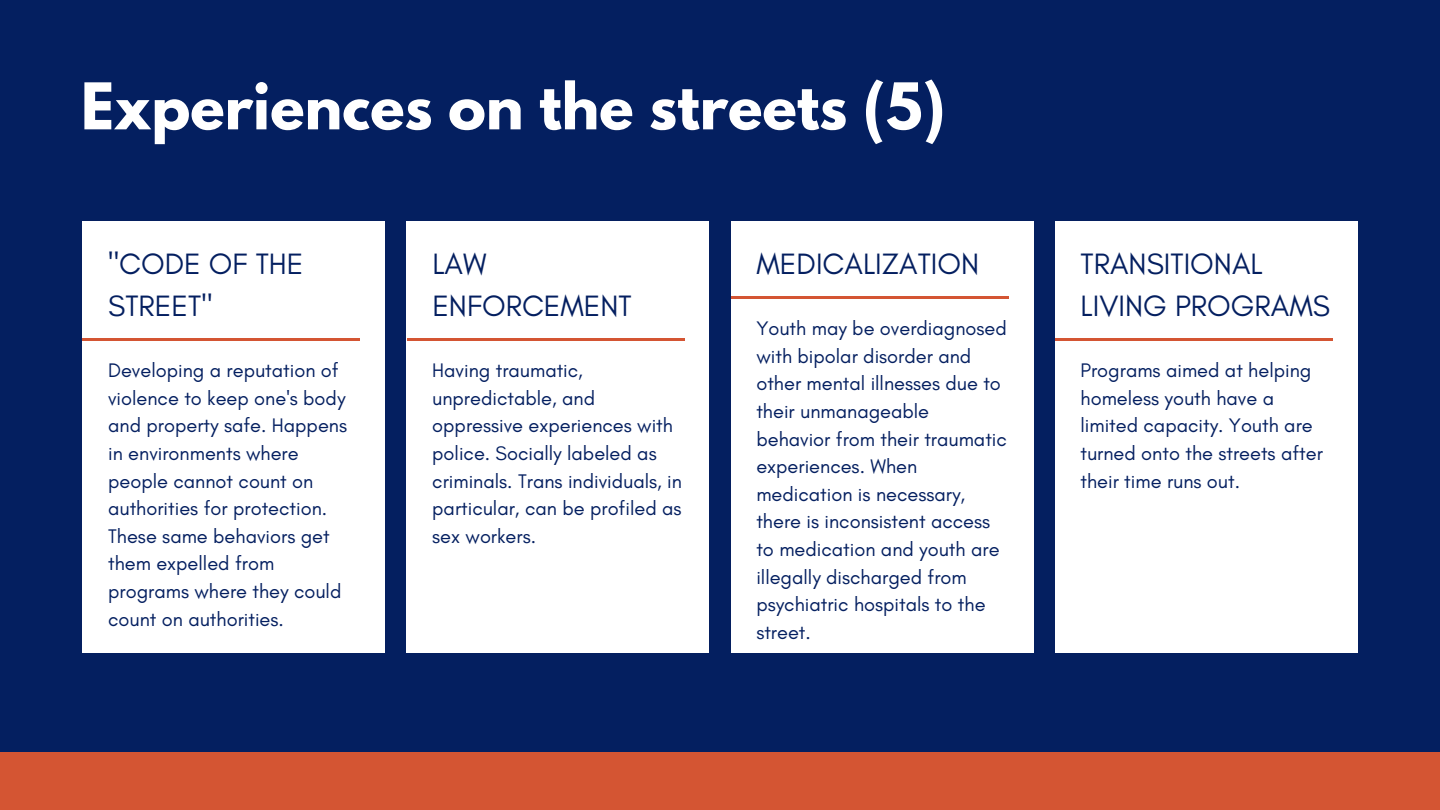
<style>
.page{position:relative;width:1440px;height:810px;background:#041f60}
.page>*{position:absolute;margin:0;border:0;box-sizing:border-box;transform-origin:0 0}
.t1{font:700 57px "League Spartan";color:#fff}
.t2{font:30px/42px "Glacial Indifference";color:#041f60}
.t3{font:20px/27.6px "Glacial Indifference";color:#041f60}
</style>
<div class="page">
<div style="left:83px;top:221px;width:302px;height:432px;background:#fff"></div>
<hr style="left:83px;top:338px;width:277px;height:3px;background:#d45533">
<div style="left:0;top:753px;width:1440px;height:57px;background:#d45533"></div>
<div style="left:407px;top:221px;width:302px;height:432px;background:#fff"></div>
<hr style="left:407px;top:338px;width:277px;height:3px;background:#d45533">
<div style="left:731px;top:221px;width:302px;height:432px;background:#fff"></div>
<hr style="left:731px;top:296px;width:277px;height:3px;background:#d45533">
<div style="left:1055px;top:221px;width:302px;height:432px;background:#fff"></div>
<hr style="left:1055px;top:338px;width:278px;height:3px;background:#d45533">
<p class="t1" style="left:81px;top:78px;width:866px">Experiences on the streets (5)</p>
<p class="t2" style="left:108px;top:242px;width:197px">"CODE OF THE<br>STREET"</p>
<p class="t3" style="left:108px;top:356px;width:240px">Developing a reputation of violence to keep one's body and property safe. Happens in environments where people cannot count on authorities for protection.</p>
<p class="t3" style="left:108px;top:522px;width:235px">These same behaviors get them expelled from programs where they could count on authorities.</p>
<p class="t2" style="left:432px;top:242px;width:201px">LAW<br>ENFORCEMENT</p>
<p class="t3" style="left:432px;top:356px;width:251px">Having traumatic, unpredictable, and oppressive experiences with police. Socially labeled as criminals. Trans individuals, in particular, can be profiled as sex workers.</p>
<p class="t2" style="left:756px;top:242px;width:224px">MEDICALIZATION</p>
<p class="t3" style="left:756px;top:314px;width:252px">Youth may be overdiagnosed with bipolar disorder and other mental illnesses due to their unmanageable behavior from their traumatic experiences. When medication is necessary, there is inconsistent access to medication and youth are illegally discharged from psychiatric hospitals to the street.</p>
<p class="t2" style="left:1081px;top:242px;width:251px">TRANSITIONAL<br>LIVING PROGRAMS</p>
<p class="t3" style="left:1081px;top:356px;width:244px">Programs aimed at helping homeless youth have a limited capacity. Youth are turned onto the streets after their time runs out.</p>
</div>
